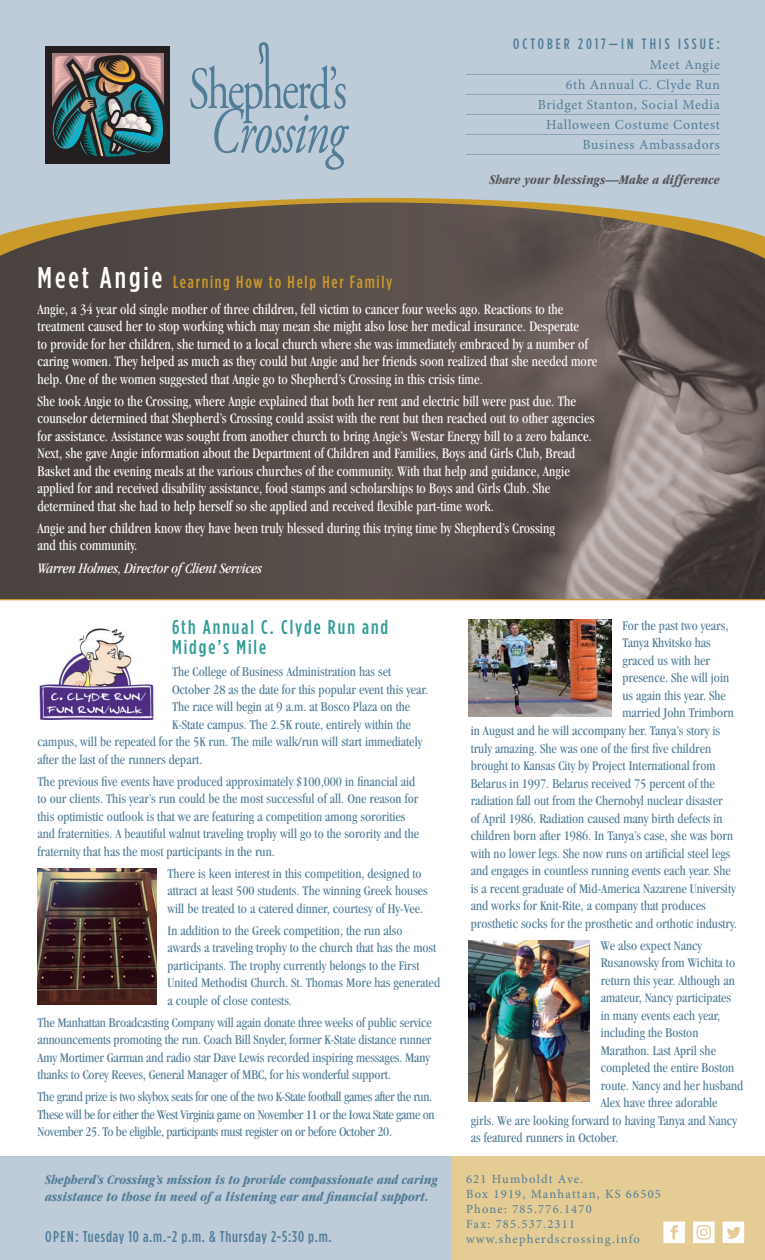
<style>
.page{position:relative;width:765px;height:1260px;background:#fff}
.page>*{position:absolute;margin:0;border:0;box-sizing:border-box;transform-origin:0 0}
.t1{font:500 20px/20px "Gotham Condensed";letter-spacing:.1em;color:#319b98}
.t2{font:500 17.5px "Gotham Condensed";letter-spacing:.1em;color:#ca9a2a}
.t3{font:500 15.62px "Gotham Condensed";letter-spacing:.05em;color:#517d98}
.t4{font:condensed 15px/17.5px "Garamond";letter-spacing:.005em;color:#fff;scale:.95 1}
.t5{font:italic condensed 15px "Garamond";letter-spacing:-.01em;color:#fff}
.t6{font:500 15px "Gotham Condensed";letter-spacing:.2em;color:#517d98}
.t7{font:condensed 13.75px/17.5px "Garamond";color:#517d98}
.t8{font:condensed 13.75px/17.5px "Garamond";letter-spacing:-.025em;color:#517d98}
.t9{font:italic 700 condensed 13.75px/16.5px "Garamond";color:#517d98}
.t10{font:13.75px/20px "Minion Pro";letter-spacing:.05em;color:#517d98;text-align:right}
.t11{font:italic 700 condensed 13.75px "Garamond";color:#57585a}
.t12{font:12.5px/15px "Minion Pro";letter-spacing:.1em;color:#517d98}
.s1{font-size:30px;color:#fff}
</style>
<div class="page">
<svg style="left:0;top:265px;width:765px;height:335px;background:#5d534f"></svg>
<div style="left:451px;top:1156px;width:314px;height:104px;background:#e4cc94"></div>
<svg style="left:0;top:241px;width:765px;height:24px;background:#594e47"></svg>
<svg style="left:0;top:0;width:765px;height:241px;background:#b1babf"></svg>
<svg style="left:190px;top:42px;width:159px;height:128px;background:#abbece"></svg>
<div style="left:45px;top:47px;width:125px;height:117px;background:#231f20"></div>
<div style="left:52px;top:53px;width:112px;height:79px;background:#a57d80"></div>
<svg style="left:52px;top:55px;width:112px;height:102px"></svg>
<hr style="left:466px;top:74px;width:254px;height:1px;background:#8ba6ba">
<hr style="left:466px;top:94px;width:254px;height:1px;background:#8ba6ba">
<hr style="left:466px;top:114px;width:254px;height:1px;background:#8ba6ba">
<hr style="left:466px;top:134px;width:254px;height:1px;background:#8ba6ba">
<hr style="left:466px;top:154px;width:254px;height:1px;background:#8ba6ba">
<div style="left:0;top:1156px;width:451px;height:104px;background:#beccd9"></div>
<svg style="left:663px;top:1222px;width:22px;height:21px"></svg>
<svg style="left:693px;top:1222px;width:22px;height:21px"></svg>
<svg style="left:723px;top:1222px;width:21px;height:21px"></svg>
<img style="left:39px;top:628px;width:115px;height:92px">
<img style="left:38px;top:868px;width:118px;height:136px">
<img style="left:469px;top:619px;width:142px;height:97px">
<img style="left:469px;top:940px;width:121px;height:162px">
<p class="t6" style="left:513px;top:35px;width:208px">OCTOBER 2017—IN THIS ISSUE:</p>
<p class="t10" style="left:538px;top:54px;width:184px">Meet Angie<br>6th Annual C. Clyde Run<br>Bridget Stanton, Social Media<br>Halloween Costume Contest<br>Business Ambassadors</p>
<p class="t11" style="left:489px;top:172px;width:232px">Share your blessings—Make a difference</p>
<p class="t2" style="left:38px;top:272px;width:357px"><span class="s1">Meet Angie</span> Learning How to Help Her Family</p>
<p class="t4" style="left:38px;top:300px;width:591px">Angie, a 34 year old single mother of three children, fell victim to cancer four weeks ago. Reactions to the treatment caused her to stop working which may mean she might also lose her medical insurance. Desperate<br>to provide for her children, she turned to a local church where she was immediately embraced by a number of caring women. They helped as much as they could but Angie and her friends soon realized that she needed more help. One of the women suggested that Angie go to Shepherd’s Crossing in this crisis time.</p>
<p class="t4" style="left:38px;top:392px;width:588px">She took Angie to the Crossing, where Angie explained that both her rent and electric bill were past due. The counselor determined that Shepherd’s Crossing could assist with the rent but then reached out to other agencies for assistance. Assistance was sought from another church to bring Angie’s Westar Energy bill to a zero balance.<br>Next, she gave Angie information about the Department of Children and Families, Boys and Girls Club, Bread Basket and the evening meals at the various churches of the community. With that help and guidance, Angie applied for and received disability assistance, food stamps and scholarships to Boys and Girls Club. She determined that she had to help herself so she applied and received flexible part-time work.</p>
<p class="t4" style="left:38px;top:519px;width:546px">Angie and her children know they have been truly blessed during this trying time by Shepherd’s Crossing and this community.</p>
<p class="t5" style="left:38px;top:560px;width:226px">Warren Holmes, Director of Client Services</p>
<h1 class="t1" style="left:172px;top:617px;width:218px">6th Annual C. Clyde Run and<br>Midge’s Mile</h1>
<p class="t7" style="left:172px;top:663px;width:221px">The College of Business Administration has set</p>
<p class="t7" style="left:172px;top:680px;width:258px">October 28 as the date for this popular event this year.</p>
<p class="t7" style="left:172px;top:698px;width:240px">The race will begin at 9 a.m. at Bosco Plaza on the</p>
<p class="t7" style="left:172px;top:715px;width:240px">K-State campus. The 2.5K route, entirely within the</p>
<p class="t7" style="left:37px;top:733px;width:386px">campus, will be repeated for the 5K run. The mile walk/run will start immediately</p>
<p class="t7" style="left:37px;top:750px;width:166px">after the last of the runners depart.</p>
<p class="t7" style="left:37px;top:772px;width:383px">The previous five events have produced approximately $100,000 in financial aid to our clients. This year’s run could be the most successful of all. One reason for this optimistic outlook is that we are featuring a competition among sororities and fraternities. A beautiful walnut traveling trophy will go to the sorority and the fraternity that has the most participants in the run.</p>
<p class="t7" style="left:168px;top:864px;width:262px">There is keen interest in this competition, designed to attract at least 500 students. The winning Greek houses will be treated to a catered dinner, courtesy of Hy-Vee.</p>
<p class="t7" style="left:168px;top:921px;width:274px">In addition to the Greek competition, the run also<br>awards a traveling trophy to the church that has the most participants. The trophy currently belongs to the First United Methodist Church. St. Thomas More has generated a couple of close contests.</p>
<p class="t7" style="left:37px;top:1013px;width:396px">The Manhattan Broadcasting Company will again donate three weeks of public service announcements promoting the run. Coach Bill Snyder, former K-State distance runner Amy Mortimer Garman and radio star Dave Lewis recorded inspiring messages. Many thanks to Corey Reeves, General Manager of MBC, for his wonderful support.</p>
<p class="t8" style="left:37px;top:1088px;width:399px">The grand prize is two skybox seats for one of the two K-State football games after the run.<br>These will be for either the West Virginia game on November 11 or the Iowa State game on<br>November 25. To be eligible, participants must register on or before October 20.</p>
<p class="t9" style="left:45px;top:1171px;width:394px">Shepherd’s Crossing’s mission is to provide compassionate and caring assistance to those in need of a listening ear and financial support.</p>
<p class="t3" style="left:45px;top:1228px;width:288px">OPEN: Tuesday 10 a.m.-2 p.m. &amp; Thursday 2-5:30 p.m.</p>
<p class="t7" style="left:622px;top:617px;width:108px">For the past two years,</p>
<p class="t7" style="left:622px;top:634px;width:90px">Tanya Khvitsko has</p>
<p class="t7" style="left:622px;top:652px;width:89px">graced us with her</p>
<p class="t7" style="left:622px;top:669px;width:108px">presence. She will join</p>
<p class="t7" style="left:622px;top:687px;width:105px">us again this year. She</p>
<p class="t7" style="left:622px;top:704px;width:113px">married John Trimborn</p>
<p class="t7" style="left:471px;top:722px;width:251px">in August and he will accompany her. Tanya’s story is</p>
<p class="t7" style="left:471px;top:739px;width:242px">truly amazing. She was one of the first five children</p>
<p class="t7" style="left:471px;top:757px;width:247px">brought to Kansas City by Project International from</p>
<p class="t7" style="left:471px;top:774px;width:246px">Belarus in 1997. Belarus received 75 percent of the</p>
<p class="t7" style="left:471px;top:792px;width:253px">radiation fall out from the Chernobyl nuclear disaster</p>
<p class="t7" style="left:471px;top:809px;width:253px">of April 1986. Radiation caused many birth defects in</p>
<p class="t7" style="left:471px;top:827px;width:264px">children born after 1986. In Tanya’s case, she was born</p>
<p class="t7" style="left:471px;top:844px;width:261px">with no lower legs. She now runs on artificial steel legs</p>
<p class="t7" style="left:471px;top:862px;width:262px">and engages in countless running events each year. She</p>
<p class="t7" style="left:471px;top:879px;width:266px">is a recent graduate of Mid-America Nazarene University</p>
<p class="t7" style="left:471px;top:897px;width:237px">and works for Knit-Rite, a company that produces</p>
<p class="t7" style="left:471px;top:914px;width:268px">prosthetic socks for the prosthetic and orthotic industry.</p>
<p class="t7" style="left:601px;top:936px;width:103px">We also expect Nancy</p>
<p class="t7" style="left:601px;top:954px;width:136px">Rusanowsky from Wichita to</p>
<p class="t7" style="left:601px;top:971px;width:136px">return this year. Although an</p>
<p class="t7" style="left:601px;top:989px;width:132px">amateur, Nancy participates</p>
<p class="t7" style="left:601px;top:1006px;width:121px">in many events each year,</p>
<p class="t7" style="left:601px;top:1024px;width:99px">including the Boston</p>
<p class="t7" style="left:601px;top:1041px;width:117px">Marathon. Last April she</p>
<p class="t7" style="left:601px;top:1059px;width:135px">completed the entire Boston</p>
<p class="t7" style="left:601px;top:1076px;width:144px">route. Nancy and her husband</p>
<p class="t7" style="left:601px;top:1094px;width:118px">Alex have three adorable</p>
<p class="t7" style="left:471px;top:1111px;width:268px">girls. We are looking forward to having Tanya and Nancy</p>
<p class="t7" style="left:471px;top:1129px;width:149px">as featured runners in October.</p>
<p class="t12" style="left:466px;top:1172px;width:196px">621 Humboldt Ave.<br>Box 1919, Manhattan, KS 66505<br>Phone: 785.776.1470<br>Fax: 785.537.2311 www.shepherdscrossing.info</p>
</div>
